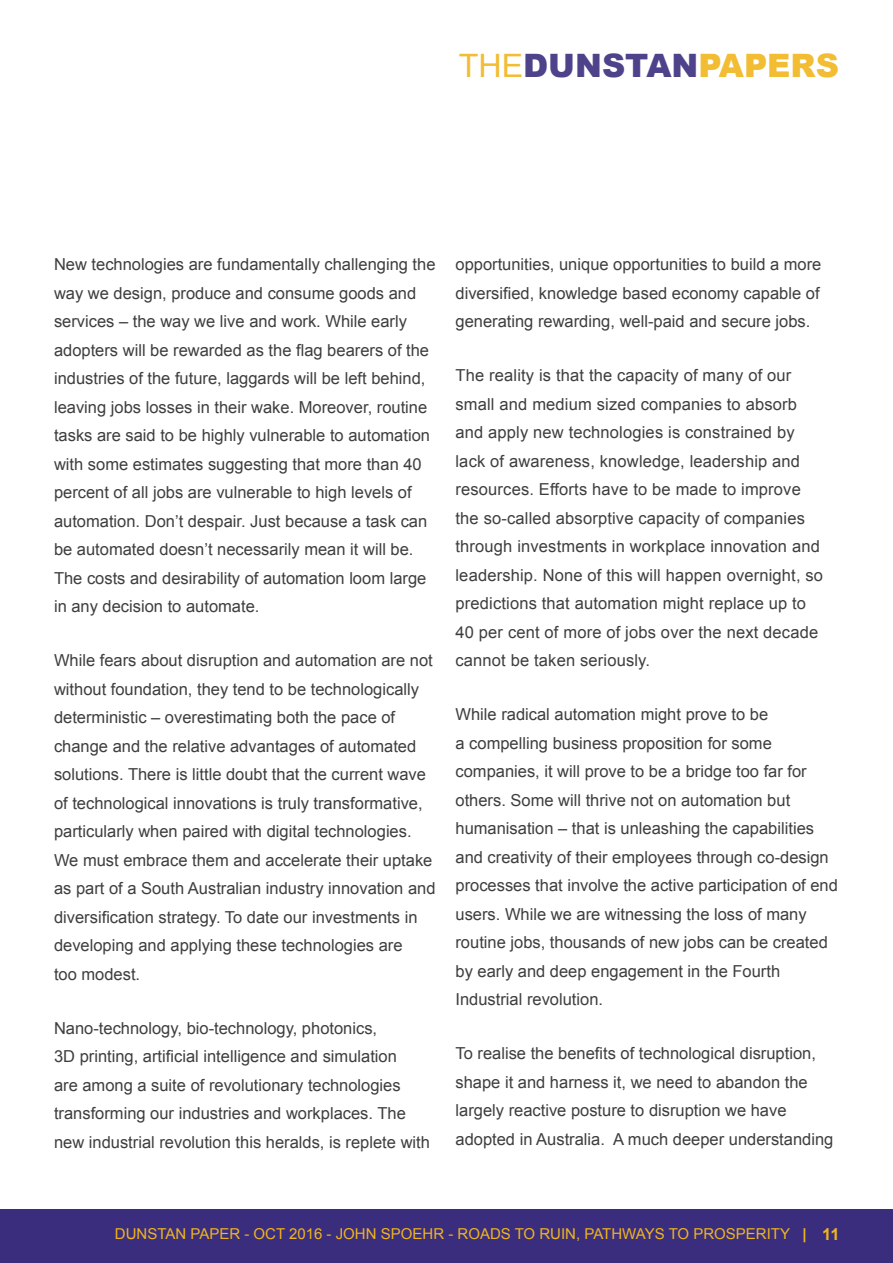
<style>
.page{position:relative;width:893px;height:1263px;background:#fff}
.page>*{position:absolute;margin:0;border:0;box-sizing:border-box;transform-origin:0 0}
.t1{font:900 32.25px "Arial";color:#4e428a}
.Body{font:16.5px/28.5px "Arial";color:#3e3e3f}
.t2{font:15px "Arial";color:#f0b51c}
.s1{font-weight:400;color:#f2bc33}
.s2{color:#f2bc33}
.s3{font-weight:700}
.s4{font-weight:700;font-size:16.5px}
</style>
<div class="page">
<div style="left:0;top:1209px;width:893px;height:54px;background:#3a2d7d"></div>
<h1 class="t1" style="left:459px;top:43px;width:382px"><span class="s1">THE</span>DUNSTAN<span class="s2">PAPERS</span></h1>
<p class="Body" style="left:54px;top:250px;width:383px">New technologies are fundamentally challenging the way we design, produce and consume goods and services – the way we live and work. While early adopters will be rewarded as the flag bearers of the industries of the future, laggards will be left behind, leaving jobs losses in their wake. Moreover, routine tasks are said to be highly vulnerable to automation with some estimates suggesting that more than 40 percent of all jobs are vulnerable to high levels of automation. Don’t despair. Just because a task can be automated doesn’t necessarily mean it will be.<br>The costs and desirability of automation loom large in any decision to automate.</p>
<p class="Body" style="left:54px;top:646px;width:383px">While fears about disruption and automation are not without foundation, they tend to be technologically deterministic – overestimating both the pace of change and the relative advantages of automated solutions. There is little doubt that the current wave of technological innovations is truly transformative, particularly when paired with digital technologies.<br>We must embrace them and accelerate their uptake as part of a South Australian industry innovation and diversification strategy. To date our investments in developing and applying these technologies are<br>too modest.</p>
<p class="Body" style="left:54px;top:1014px;width:377px">Nano-technology, bio-technology, photonics,<br>3D printing, artificial intelligence and simulation<br>are among a suite of revolutionary technologies transforming our industries and workplaces. The new industrial revolution this heralds, is replete with</p>
<p class="Body" style="left:455px;top:250px;width:367px;text-align:justify">opportunities, unique opportunities to build a more diversified, knowledge based economy capable of generating rewarding, well-paid and secure jobs.</p>
<p class="Body" style="left:455px;top:361px;width:369px">The reality is that the capacity of many of our small and medium sized companies to absorb and apply new technologies is constrained by lack of awareness, knowledge, leadership and resources. Efforts have to be made to improve the so-called absorptive capacity of companies through investments in workplace innovation and leadership. None of this will happen overnight, so predictions that automation might replace up to 40 per cent of more of jobs over the next decade cannot be taken seriously.</p>
<p class="Body" style="left:455px;top:700px;width:384px">While radical automation might prove to be<br>a compelling business proposition for some companies, it will prove to be a bridge too far for others. Some will thrive not on automation but humanisation – that is unleashing the capabilities and creativity of their employees through co-design processes that involve the active participation of end users. While we are witnessing the loss of many routine jobs, thousands of new jobs can be created by early and deep engagement in the Fourth Industrial revolution.</p>
<p class="Body" style="left:455px;top:1039px;width:379px">To realise the benefits of technological disruption, shape it and harness it, we need to abandon the largely reactive posture to disruption we have adopted in Australia. A much deeper understanding</p>
<p class="t2" style="left:115px;top:1223px;width:726px">DUNSTAN PAPER - OCT 2016 - JOHN SPOEHR - ROADS TO RUIN, PATHWAYS TO PROSPERITY <span class="s3">|</span> <span class="s4">11</span></p>
</div>
